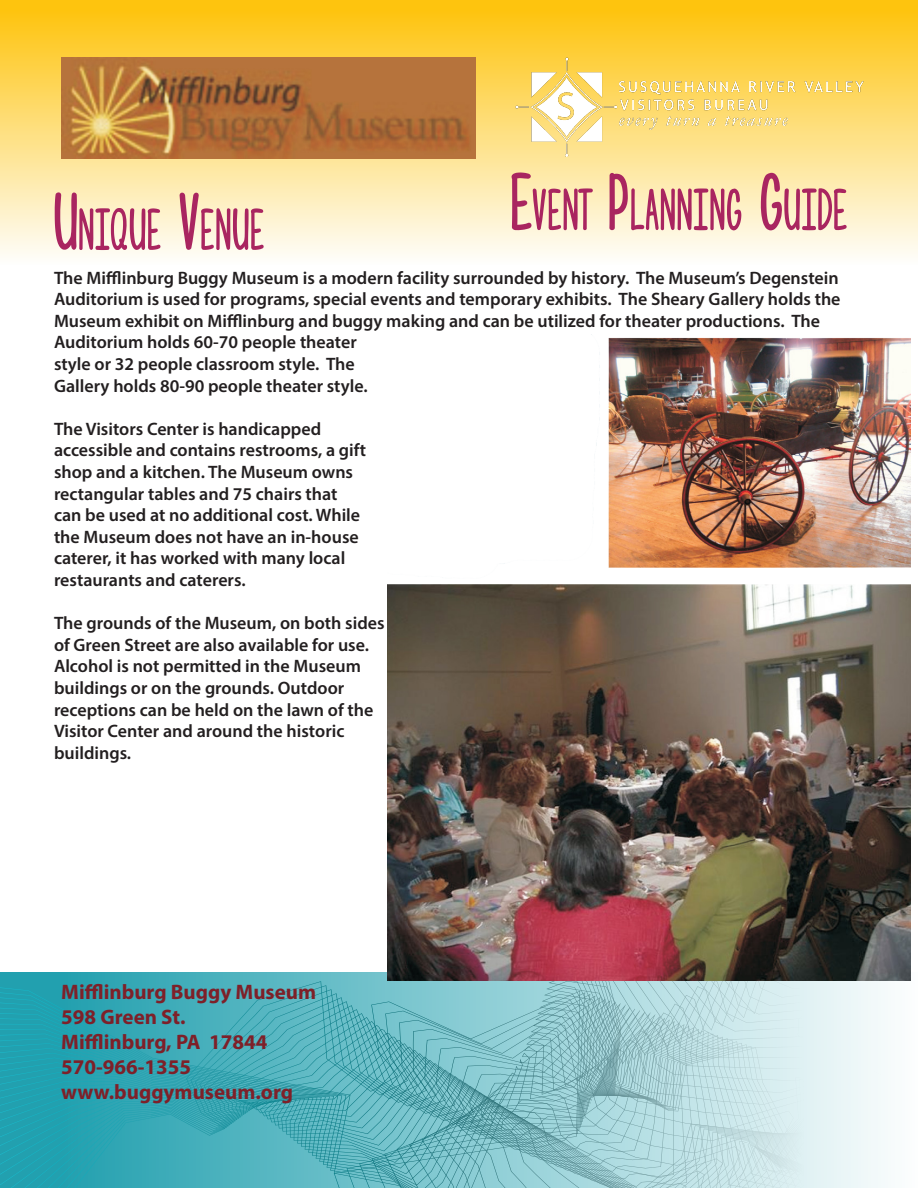
<style>
.page{position:relative;width:918px;height:1188px;background:#fff}
.page>*{position:absolute;margin:0;border:0;box-sizing:border-box;transform-origin:0 0}
.t1{font:72px "Photographs";color:#a92560}
.t2{font:700 21px "Myriad Pro";color:#7e2029}
.t3{font:600 18px/21.6px "Myriad Pro";color:#231f20}
</style>
<div class="page">
<div style="left:0;top:0;width:918px;height:265px;background:linear-gradient(to bottom,#fec206,#fefdfb)"></div>
<img style="left:515px;top:58px;width:349px;height:99px">
<svg style="left:0;top:783px;width:911px;height:405px"></svg>
<img style="left:388px;top:334px;width:522px;height:647px">
<img style="left:61px;top:58px;width:414px;height:100px">
<p class="t1" style="left:511px;top:156px;width:338px">Event Planning Guide</p>
<p class="t1" style="left:54px;top:175px;width:212px">Unique Venue</p>
<p class="t3" style="left:54px;top:266px;width:788px">The Mifflinburg Buggy Museum is a modern facility surrounded by history. The Museum’s Degenstein Auditorium is used for programs, special events and temporary exhibits. The Sheary Gallery holds the Museum exhibit on Mifflinburg and buggy making and can be utilized for theater productions. The Auditorium holds 60-70 people theater<br>style or 32 people classroom style. The<br>Gallery holds 80-90 people theater style.</p>
<p class="t3" style="left:54px;top:417px;width:314px">The Visitors Center is handicapped accessible and contains restrooms, a gift shop and a kitchen. The Museum owns rectangular tables and 75 chairs that can be used at no additional cost. While the Museum does not have an in-house caterer, it has worked with many local restaurants and caterers.</p>
<p class="t3" style="left:54px;top:612px;width:332px">The grounds of the Museum, on both sides of Green Street are also available for use.<br>Alcohol is not permitted in the Museum buildings or on the grounds. Outdoor receptions can be held on the lawn of the Visitor Center and around the historic buildings.</p>
<p class="t2" style="left:61px;top:978px;width:256px">Mifflinburg Buggy Museum</p>
<p class="t2" style="left:61px;top:1003px;width:126px">598 Green St.</p>
<p class="t2" style="left:61px;top:1028px;width:208px">Mifflinburg, PA 17844</p>
<p class="t2" style="left:61px;top:1053px;width:132px">570-966-1355</p>
<p class="t2" style="left:61px;top:1079px;width:233px">www.buggymuseum.org</p>
</div>
